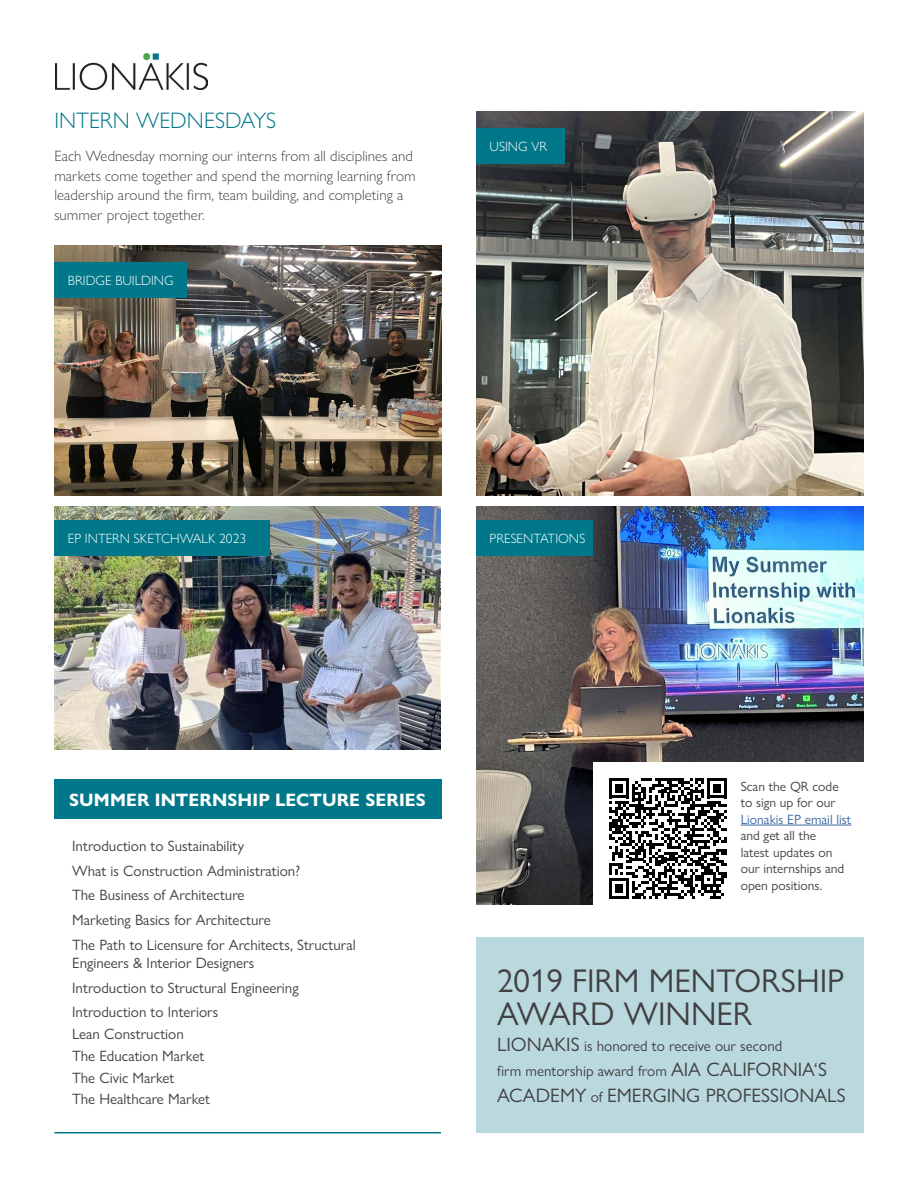
<style>
.page{position:relative;width:918px;height:1188px;background:#fff}
.page>*{position:absolute;margin:0;border:0;box-sizing:border-box;transform-origin:0 0}
.t1{font:33px/33px "Gill Sans Nova";color:#414042}
.t2{font:300 22.5px "Gill Sans Nova";color:#00788a}
.t3{font:19.5px "Gill Sans Nova";color:#414042}
.t4{font:700 18px "Gill Sans Nova";letter-spacing:.005em;color:#fff}
.t5{font:15px/24.8px "Gill Sans Nova";color:#414042}
.t6{font:300 15px/19.5px "Gill Sans Nova";letter-spacing:.005em;color:#414042}
.t7{font:13.5px/16.5px "Gill Sans Nova";color:#414042}
.t8{font:300 13.5px "Gill Sans Nova";color:#fff}
.t9{font:13.5px "Gill Sans Nova";color:#3a68a5}
.s1{font-size:19.5px}
.s2{font-size:15px}
</style>
<div class="page">
<img style="left:476px;top:112px;width:387px;height:384px">
<img style="left:476px;top:506px;width:388px;height:399px">
<img style="left:55px;top:54px;width:152px;height:36px">
<img style="left:54px;top:506px;width:387px;height:243px">
<img style="left:54px;top:246px;width:387px;height:250px">
<div style="left:54px;top:520px;width:216px;height:35px;background:#00788a"></div>
<div style="left:54px;top:262px;width:133px;height:35px;background:#00788a"></div>
<div style="left:476px;top:129px;width:89px;height:35px;background:#00788a"></div>
<div style="left:476px;top:520px;width:117px;height:35px;background:#00788a"></div>
<div style="left:54px;top:780px;width:387px;height:39px;background:#00788a"></div>
<div style="left:477px;top:937px;width:387px;height:196px;background:#bad9df"></div>
<div style="left:593px;top:762px;width:293px;height:156px;background:#fff"></div>
<hr style="left:741px;top:825px;width:110px;height:1px;background:#3a68a5">
<svg style="left:609px;top:778px;width:118px;height:121px"></svg>
<hr style="left:54px;top:1132px;width:387px;height:1px;background:#00788a">
<h2 class="t2" style="left:54px;top:107px;width:223px">INTERN WEDNESDAYS</h2>
<p class="t6" style="left:54px;top:146px;width:363px">Each Wednesday morning our interns from all disciplines and markets come together and spend the morning learning from leadership around the firm, team building, and completing a summer project together.</p>
<p class="t8" style="left:68px;top:272px;width:107px">BRIDGE BUILDING</p>
<p class="t8" style="left:490px;top:138px;width:59px">USING VR</p>
<p class="t8" style="left:68px;top:530px;width:180px">EP INTERN SKETCHWALK 2023</p>
<p class="t8" style="left:490px;top:530px;width:97px">PRESENTATIONS</p>
<p class="t4" style="left:69px;top:788px;width:358px">SUMMER INTERNSHIP LECTURE SERIES</p>
<p class="t5" style="left:72px;top:833px;width:285px">Introduction to Sustainability<br>What is Construction Administration?<br>The Business of Architecture<br>Marketing Basics for Architecture<br>The Path to Licensure for Architects, Structural</p>
<p class="t5" style="left:72px;top:950px;width:228px">Engineers &amp; Interior Designers<br>Introduction to Structural Engineering<br>Introduction to Interiors</p>
<p class="t5" style="left:72px;top:1023px;width:139px;line-height:21.8px">Lean Construction<br>The Education Market<br>The Civic Market<br>The Healthcare Market</p>
<p class="t7" style="left:741px;top:778px;width:100px">Scan the QR code to sign up for our</p>
<p class="t9" style="left:741px;top:811px;width:112px">Lionakis EP email list</p>
<p class="t7" style="left:741px;top:827px;width:105px">and get all the latest updates on our internships and open positions.</p>
<h1 class="t1" style="left:497px;top:964px;width:349px">2019 FIRM MENTORSHIP<br>AWARD WINNER</h1>
<p class="t5" style="left:497px;top:1033px;width:332px;line-height:25.5px"><span class="s1">LIONAKIS</span> is honored to receive our second<br>firm mentorship award from <span class="s1">AIA CALIFORNIA‘S</span></p>
<h3 class="t3" style="left:497px;top:1083px;width:350px">ACADEMY <span class="s2">of</span> EMERGING PROFESSIONALS</h3>
</div>
